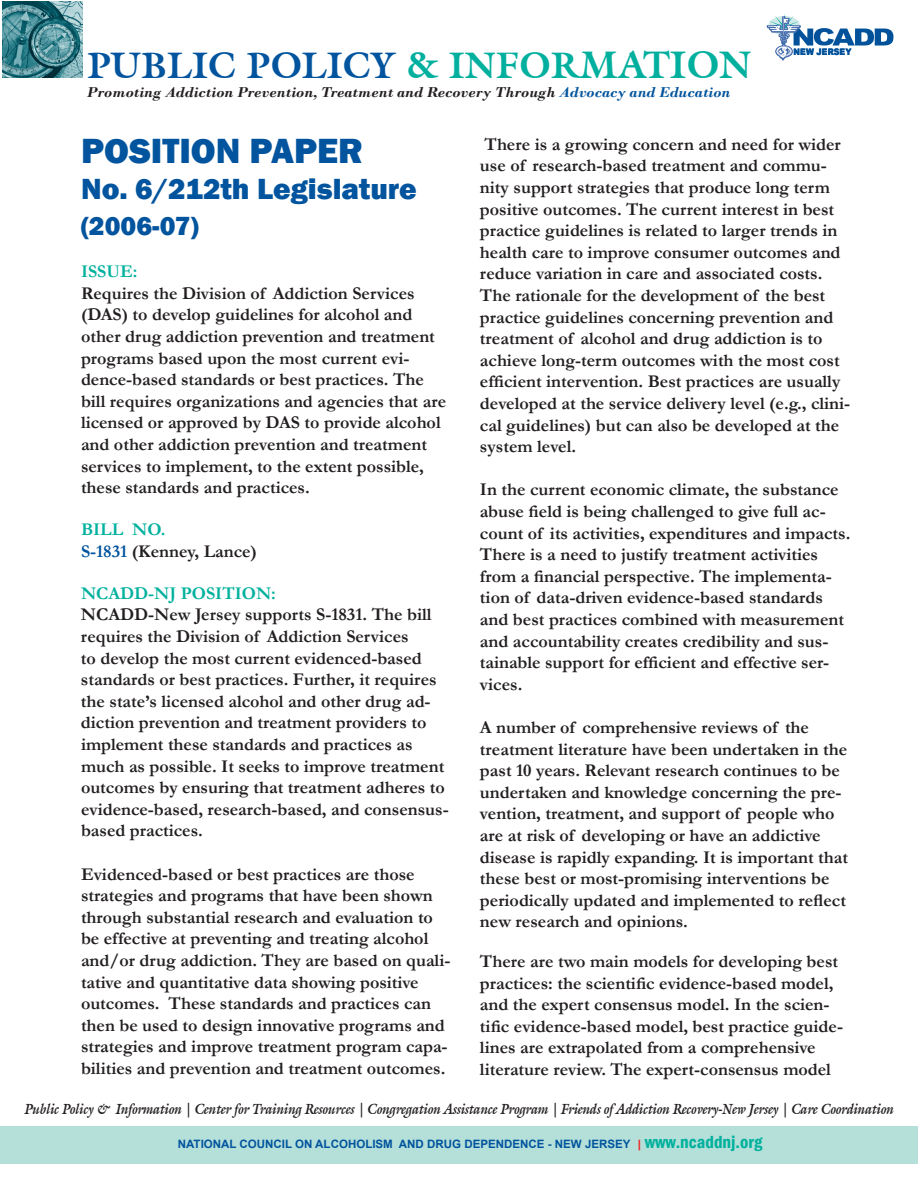
<style>
.page{position:relative;width:918px;height:1188px;background:#fff}
.page>*{position:absolute;margin:0;border:0;box-sizing:border-box;transform-origin:0 0}
.t1{font:700 36px "Galliard IT Cby BT";color:#01549d}
.t2{font:800 36px "Franklin Gothic";color:#01549d}
.t3{font:800 30px "Franklin Gothic";color:#01549d}
.t4{font:800 27px "Franklin Gothic";color:#01549d}
.t5{font:700 18px/21.6px "Garamond";color:#231f20}
.t6{font:700 18px "Garamond";color:#00b19d}
.t7{font:italic 700 15px "Bodoni";color:#231f20}
.t8{font:italic 700 14.7px "Galliard IT Cby BT";color:#231f20;scale:.86 1}
.t9{font:700 11.55px "Arial";color:#01549d}
.t10{font:900 9px "Arial";letter-spacing:.01em;color:#01529a;scale:.87 1}
.s1{color:#00af9e}
.s2{font-size:37.5px;color:#00af9e}
.s3{color:#01549d}
.s4{color:#00b19d}
.s5{font-weight:900;color:#ee2926}
.s6{font-family:"Franklin Gothic";font-weight:600;font-stretch:condensed;font-size:18px;color:#00b19d}
</style>
<div class="page">
<svg style="left:767px;top:14px;width:126px;height:47px"></svg>
<div style="left:0;top:1126px;width:918px;height:38px;background:#b5dfd9"></div>
<img style="left:3px;top:1px;width:79px;height:76px">
<h1 class="t1" style="left:87px;top:42px;width:666px">PUBLIC POLICY <span class="s1">&amp; INFOR</span><span class="s2">MATION</span></h1>
<p class="t7" style="left:87px;top:83px;width:645px">Promoting Addiction Prevention, Treatment and Recovery Through <span class="s3">Advocacy and Education</span></p>
<p class="t10" style="left:794px;top:45px;width:68px">NEW JERSEY</p>
<h1 class="t2" style="left:81px;top:128px;width:284px">POSITION PAPER</h1>
<h2 class="t3" style="left:81px;top:170px;width:337px">No. 6/212th Legislature</h2>
<h3 class="t4" style="left:81px;top:209px;width:119px">(2006-07)</h3>
<p class="t6" style="left:81px;top:259px;width:58px">ISSUE:</p>
<p class="t5" style="left:81px;top:282px;width:367px">Requires the Division of Addiction Services (DAS) to develop guidelines for alcohol and other drug addiction prevention and treatment programs based upon the most current evi&shy;dence-based standards or best practices. The bill requires organizations and agencies that are licensed or approved by DAS to provide alcohol and other addiction prevention and treatment services to implement, to the extent possible, these standards and practices.</p>
<p class="t5" style="left:81px;top:519px;width:177px"><span class="s4">BILL NO.<br></span><span class="s3">S-1831</span> (Kenney, Lance)</p>
<p class="t6" style="left:81px;top:581px;width:197px">NCADD-NJ POSITION:</p>
<p class="t5" style="left:81px;top:604px;width:369px">NCADD-New Jersey supports S-1831. The bill requires the Division of Addiction Services<br>to develop the most current evidenced-based standards or best practices. Further, it requires the state’s licensed alcohol and other drug ad&shy;diction prevention and treatment providers to implement these standards and practices as much as possible. It seeks to improve treatment outcomes by ensuring that treatment adheres to evidence-based, research-based, and consensus&shy;based practices.</p>
<p class="t5" style="left:81px;top:863px;width:371px">Evidenced-based or best practices are those strategies and programs that have been shown through substantial research and evaluation to be effective at preventing and treating alcohol and/or drug addiction. They are based on quali&shy;tative and quantitative data showing positive outcomes. These standards and practices can then be used to design innovative programs and strategies and improve treatment program capa&shy;bilities and prevention and treatment outcomes.</p>
<p class="t5" style="left:480px;top:133px;width:372px">There is a growing concern and need for wider use of research-based treatment and commu&shy;nity support strategies that produce long term positive outcomes. The current interest in best practice guidelines is related to larger trends in health care to improve consumer outcomes and reduce variation in care and associated costs.<br>The rationale for the development of the best practice guidelines concerning prevention and treatment of alcohol and drug addiction is to achieve long-term outcomes with the most cost efficient intervention. Best practices are usually developed at the service delivery level (e.g., clini&shy;cal guidelines) but can also be developed at the system level.</p>
<p class="t5" style="left:480px;top:479px;width:372px">In the current economic climate, the substance abuse field is being challenged to give full ac&shy;count of its activities, expenditures and impacts.<br>There is a need to justify treatment activities from a financial perspective. The implementa&shy;tion of data-driven evidence-based standards and best practices combined with measurement and accountability creates credibility and sus&shy;tainable support for efficient and effective ser&shy;vices.</p>
<p class="t5" style="left:480px;top:717px;width:369px">A number of comprehensive reviews of the treatment literature have been undertaken in the past 10 years. Relevant research continues to be undertaken and knowledge concerning the pre&shy;vention, treatment, and support of people who are at risk of developing or have an addictive disease is rapidly expanding. It is important that these best or most-promising interventions be periodically updated and implemented to reflect new research and opinions.</p>
<p class="t5" style="left:480px;top:951px;width:365px">There are two main models for developing best practices: the scientific evidence-based model, and the expert consensus model. In the scien&shy;tific evidence-based model, best practice guide&shy;lines are extrapolated from a comprehensive literature review. The expert-consensus model</p>
<p class="t8" style="left:25px;top:1099px;width:1012px">Public Policy &amp; Information | Center for Training Resources | Congregation Assistance Program | Friends of Addiction Recovery-New Jersey | Care Coordination</p>
<p class="t9" style="left:178px;top:1136px;width:586px">NATIONAL COUNCIL ON ALCOHOLISM AND DRUG DEPENDENCE - NEW JERSEY <span class="s5">|</span> <span class="s6">www.ncaddnj.org</span></p>
</div>
